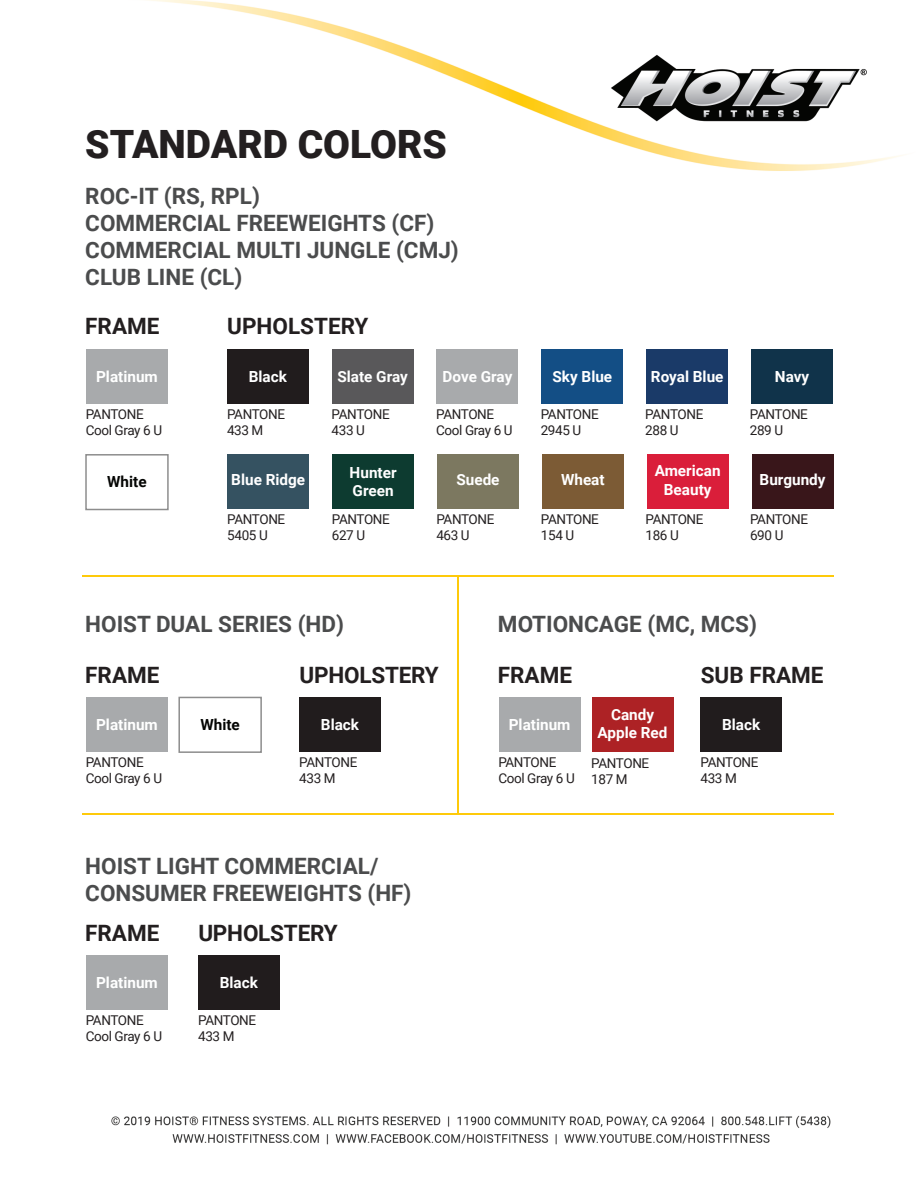
<style>
.page{position:relative;width:916px;height:1188px;background:#fff}
.page>*{position:absolute;margin:0;border:0;box-sizing:border-box;transform-origin:0 0}
.t1{font:900 39px "Roboto";color:#231f20}
.t2{font:700 22.5px/27px "Roboto";color:#4b4c4d}
.t3{font:700 22.5px "Roboto";color:#231f20}
.t4{font:700 15.3px/18.3px "Roboto";color:#fff;text-align:center}
.t5{font:700 15.3px "Roboto";color:#040503}
.t6{font:13.5px/16.2px "Roboto";letter-spacing:-.03em;color:#231f20}
</style>
<div class="page">
<img style="left:82px;top:0;width:821px;height:1145px">
<div style="left:227px;top:349px;width:82px;height:54px;background:#211c1d"></div>
<div style="left:227px;top:454px;width:82px;height:55px;background:#355261"></div>
<div style="left:332px;top:349px;width:81px;height:54px;background:#59585a"></div>
<div style="left:332px;top:454px;width:82px;height:55px;background:#0d3b30"></div>
<div style="left:436px;top:349px;width:82px;height:54px;background:#a8aaac"></div>
<div style="left:437px;top:454px;width:82px;height:55px;background:#7c7860"></div>
<div style="left:541px;top:349px;width:82px;height:54px;background:#134e85"></div>
<div style="left:542px;top:454px;width:82px;height:55px;background:#7c5b35"></div>
<div style="left:646px;top:349px;width:82px;height:54px;background:#1a3a68"></div>
<div style="left:647px;top:454px;width:81px;height:55px;background:#da1e3a"></div>
<div style="left:751px;top:349px;width:82px;height:54px;background:#10334a"></div>
<div style="left:751px;top:454px;width:82px;height:55px;background:#39161a"></div>
<div style="left:86px;top:349px;width:82px;height:54px;background:#a8aaac"></div>
<div style="left:85px;top:454px;width:84px;height:56px;border:2px solid #8d8d8d"></div>
<div style="left:299px;top:697px;width:82px;height:55px;background:#211c1d"></div>
<div style="left:86px;top:697px;width:82px;height:55px;background:#a8aaac"></div>
<div style="left:178px;top:696px;width:84px;height:56px;border:2px solid #8d8d8d"></div>
<div style="left:198px;top:954px;width:82px;height:55px;background:#211c1d"></div>
<div style="left:86px;top:954px;width:82px;height:55px;background:#a8aaac"></div>
<div style="left:700px;top:697px;width:82px;height:55px;background:#211c1d"></div>
<div style="left:499px;top:697px;width:81px;height:55px;background:#a8aaac"></div>
<div style="left:591px;top:697px;width:82px;height:55px;background:#ad2225"></div>
<hr style="left:82px;top:574px;width:751px;height:2px;background:#feca0a">
<hr style="left:82px;top:812px;width:751px;height:2px;background:#feca0a">
<hr style="left:457px;top:575px;width:1px;height:238px;background:#feca0a">
<h1 class="t1" style="left:85px;top:116px;width:363px">STANDARD COLORS</h1>
<h2 class="t2" style="left:85px;top:182px;width:375px">ROC-IT (RS, RPL)<br>COMMERCIAL FREEWEIGHTS (CF)<br>COMMERCIAL MULTI JUNGLE (CMJ)<br>CLUB LINE (CL)</h2>
<h2 class="t3" style="left:85px;top:310px;width:76px">FRAME</h2>
<h2 class="t3" style="left:227px;top:310px;width:143px">UPHOLSTERY</h2>
<p class="t4" style="left:96px;top:366px;width:63px">Platinum</p>
<p class="t4" style="left:249px;top:366px;width:40px">Black</p>
<p class="t4" style="left:337px;top:366px;width:72px">Slate Gray</p>
<p class="t4" style="left:443px;top:366px;width:71px">Dove Gray</p>
<p class="t4" style="left:552px;top:366px;width:61px">Sky Blue</p>
<p class="t4" style="left:651px;top:366px;width:74px">Royal Blue</p>
<p class="t4" style="left:775px;top:366px;width:36px">Navy</p>
<p class="t6" style="left:86px;top:405px;width:78px">PANTONE<br>Cool Gray 6 U</p>
<p class="t5" style="left:107px;top:471px;width:41px">White</p>
<p class="t6" style="left:227px;top:405px;width:60px">PANTONE<br>433 M</p>
<p class="t6" style="left:332px;top:405px;width:60px">PANTONE<br>433 U</p>
<p class="t6" style="left:436px;top:405px;width:78px">PANTONE<br>Cool Gray 6 U</p>
<p class="t6" style="left:541px;top:405px;width:60px">PANTONE<br>2945 U</p>
<p class="t6" style="left:645px;top:405px;width:60px">PANTONE<br>288 U</p>
<p class="t6" style="left:750px;top:405px;width:60px">PANTONE<br>289 U</p>
<p class="t4" style="left:231px;top:470px;width:75px">Blue Ridge</p>
<p class="t4" style="left:350px;top:462px;width:48px;text-align:left">Hunter<br>Green</p>
<p class="t4" style="left:456px;top:470px;width:45px">Suede</p>
<p class="t4" style="left:561px;top:470px;width:45px">Wheat</p>
<p class="t4" style="left:655px;top:461px;width:67px">American<br>Beauty</p>
<p class="t4" style="left:759px;top:470px;width:67px">Burgundy</p>
<p class="t6" style="left:227px;top:510px;width:60px">PANTONE<br>5405 U</p>
<p class="t6" style="left:332px;top:510px;width:60px">PANTONE<br>627 U</p>
<p class="t6" style="left:436px;top:510px;width:60px">PANTONE<br>463 U</p>
<p class="t6" style="left:541px;top:510px;width:60px">PANTONE<br>154 U</p>
<p class="t6" style="left:645px;top:510px;width:60px">PANTONE<br>186 U</p>
<p class="t6" style="left:750px;top:510px;width:60px">PANTONE<br>690 U</p>
<h2 class="t2" style="left:85px;top:609px;width:260px">HOIST DUAL SERIES (HD)</h2>
<h2 class="t3" style="left:85px;top:659px;width:76px">FRAME</h2>
<h2 class="t3" style="left:299px;top:659px;width:141px">UPHOLSTERY</h2>
<p class="t4" style="left:96px;top:715px;width:63px">Platinum</p>
<p class="t5" style="left:200px;top:713px;width:41px">White</p>
<p class="t6" style="left:86px;top:753px;width:78px">PANTONE<br>Cool Gray 6 U</p>
<p class="t4" style="left:321px;top:715px;width:40px">Black</p>
<p class="t6" style="left:299px;top:753px;width:60px">PANTONE<br>433 M</p>
<h2 class="t2" style="left:85px;top:851px;width:328px">HOIST LIGHT COMMERCIAL/<br>CONSUMER FREEWEIGHTS (HF)</h2>
<h2 class="t3" style="left:85px;top:916px;width:76px">FRAME</h2>
<h2 class="t3" style="left:198px;top:916px;width:141px">UPHOLSTERY</h2>
<p class="t4" style="left:96px;top:972px;width:63px">Platinum</p>
<p class="t6" style="left:86px;top:1010px;width:78px">PANTONE<br>Cool Gray 6 U</p>
<p class="t4" style="left:220px;top:972px;width:40px">Black</p>
<p class="t6" style="left:198px;top:1010px;width:60px">PANTONE<br>433 M</p>
<h2 class="t2" style="left:498px;top:609px;width:261px">MOTIONCAGE (MC, MCS)</h2>
<h2 class="t3" style="left:498px;top:659px;width:76px">FRAME</h2>
<h2 class="t3" style="left:701px;top:659px;width:124px">SUB FRAME</h2>
<p class="t4" style="left:509px;top:715px;width:63px">Platinum</p>
<p class="t4" style="left:597px;top:704px;width:71px">Candy<br>Apple Red</p>
<p class="t6" style="left:498px;top:753px;width:78px">PANTONE<br>Cool Gray 6 U</p>
<p class="t6" style="left:591px;top:754px;width:60px">PANTONE<br>187 M</p>
<p class="t4" style="left:722px;top:715px;width:40px">Black</p>
<p class="t6" style="left:700px;top:753px;width:60px">PANTONE<br>433 M</p>
</div>
